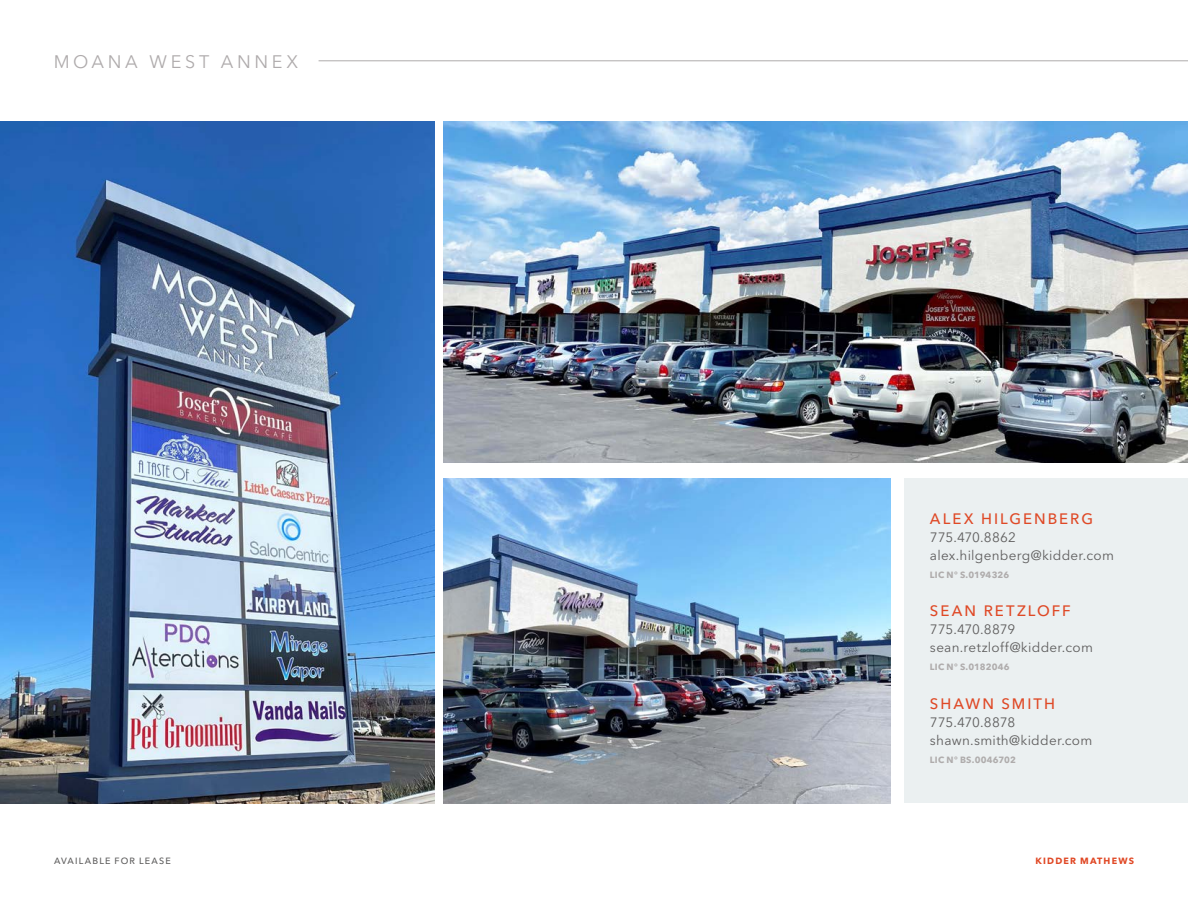
<style>
.page{position:relative;width:1188px;height:918px;background:#fff}
.page>*{position:absolute;margin:0;border:0;box-sizing:border-box;transform-origin:0 0}
.t1{font:18px "Avenir Next LT Pro";letter-spacing:.205em;color:#afabac}
.Contact_Info_-_White_2023{font:500 15px "Avenir Next LT Pro";letter-spacing:.135em;color:#df4926}
.Contact_Info_-_White_2023-2{font:13.5px "Avenir Next LT Pro";letter-spacing:.02em;color:#5f5e5e}
.Contact_Info_-_White_2023-3{font:13.5px "Avenir Next LT Pro";letter-spacing:-.015em;color:#5f5e5e}
.Contact_Info_-_White_2023-4{font:13.5px "Avenir Next LT Pro";color:#5f5e5e}
.Contact_Info_-_White_2023-5{font:700 9px "Avenir Next LT Pro";letter-spacing:.025em;color:#afacac}
.t2{font:500 9px "Avenir Next LT Pro";letter-spacing:.13em;color:#5e5d5d}
.Contact_Info_-_White_2023-6{font:700 9px "Avenir Next LT Pro";letter-spacing:.005em;color:#afacac}
.t3{font:700 9px "Avenir Next LT Pro";letter-spacing:.13em;color:#e04825}
</style>
<div class="page">
<div style="left:904px;top:478px;width:284px;height:325px;background:#ebf0f1"></div>
<img style="left:443px;top:122px;width:745px;height:340px">
<img style="left:0;top:122px;width:434px;height:681px">
<img style="left:443px;top:478px;width:448px;height:325px">
<hr style="left:319px;top:61px;width:869px;height:1px;background:#afabac">
<h1 class="t1" style="left:54px;top:51px;width:246px">MOANA WEST ANNEX</h1>
<p class="Contact_Info_-_White_2023" style="left:930px;top:510px;width:165px">ALEX HILGENBERG</p>
<p class="Contact_Info_-_White_2023-4" style="left:930px;top:529px;width:87px">775.470.8862</p>
<p class="Contact_Info_-_White_2023-2" style="left:930px;top:547px;width:186px">alex.hilgenberg@kidder.com</p>
<p class="Contact_Info_-_White_2023-6" style="left:930px;top:569px;width:81px">LIC N° S.0194326</p>
<p class="Contact_Info_-_White_2023" style="left:930px;top:602px;width:142px">SEAN RETZLOFF</p>
<p class="Contact_Info_-_White_2023-3" style="left:930px;top:622px;width:87px">775.470.8879</p>
<p class="Contact_Info_-_White_2023-2" style="left:930px;top:640px;width:164px">sean.retzloff@kidder.com</p>
<p class="Contact_Info_-_White_2023-5" style="left:930px;top:662px;width:81px">LIC N° S.0182046</p>
<p class="Contact_Info_-_White_2023" style="left:930px;top:694px;width:127px">SHAWN SMITH</p>
<p class="Contact_Info_-_White_2023-3" style="left:930px;top:714px;width:87px">775.470.8878</p>
<p class="Contact_Info_-_White_2023-2" style="left:930px;top:732px;width:164px">shawn.smith@kidder.com</p>
<p class="Contact_Info_-_White_2023-5" style="left:930px;top:754px;width:87px">LIC N° BS.0046702</p>
<p class="t2" style="left:54px;top:855px;width:118px">AVAILABLE FOR LEASE</p>
<p class="t3" style="left:1036px;top:855px;width:100px">KIDDER MATHEWS</p>
</div>
